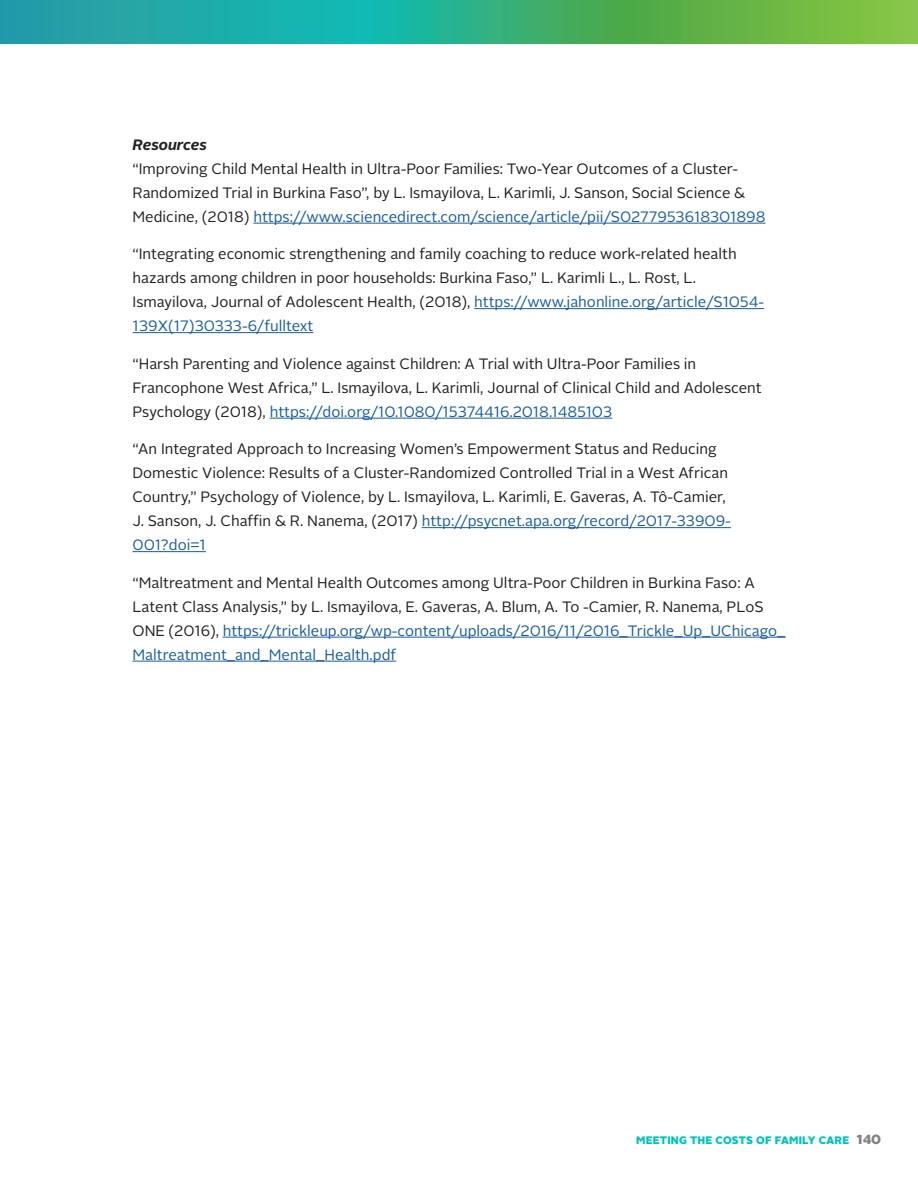
<style>
.page{position:relative;width:918px;height:1188px;background:#fff}
.page>*{position:absolute;margin:0;border:0;box-sizing:border-box;transform-origin:0 0}
.Body{font:15px/24px "Alright Sans";color:#231f20}
.Resources{font:italic 700 15px "Alright Sans";letter-spacing:-.005em;color:#231f20}
.t1{font:900 10.8px "Alright Sans";letter-spacing:.02em;color:#00c4b7}
.s1{color:#175d9e}
.s2{font-size:13.2px;color:#808285}
</style>
<div class="page">
<svg style="left:0;top:0;width:918px;height:43px;background:#3bb07d"></svg>
<hr style="left:253px;top:223px;width:513px;height:1px;background:#175d9e">
<hr style="left:474px;top:308px;width:290px;height:1px;background:#175d9e">
<hr style="left:133px;top:332px;width:180px;height:1px;background:#175d9e">
<hr style="left:270px;top:418px;width:342px;height:1px;background:#175d9e">
<hr style="left:422px;top:527px;width:309px;height:1px;background:#175d9e">
<hr style="left:133px;top:551px;width:73px;height:1px;background:#175d9e">
<hr style="left:223px;top:637px;width:562px;height:1px;background:#175d9e">
<hr style="left:133px;top:661px;width:263px;height:1px;background:#175d9e">
<p class="Resources" style="left:133px;top:134px;width:76px">Resources</p>
<p class="Body" style="left:133px;top:157px;width:634px">“Improving Child Mental Health in Ultra-Poor Families: Two-Year Outcomes of a Cluster-<br>Randomized Trial in Burkina Faso”, by L. Ismayilova, L. Karimli, J. Sanson, Social Science &amp;<br>Medicine, (2018) <span class="s1">https://www.sciencedirect.com/science/article/pii/S0277953618301898</span></p>
<p class="Body" style="left:133px;top:242px;width:633px">“Integrating economic strengthening and family coaching to reduce work-related health hazards among children in poor households: Burkina Faso,” L. Karimli L., L. Rost, L.<br>Ismayilova, Journal of Adolescent Health, (2018), <span class="s1">https://www.jahonline.org/article/S1054- 139X(17)30333-6/fulltext</span></p>
<p class="Body" style="left:133px;top:352px;width:631px">“Harsh Parenting and Violence against Children: A Trial with Ultra-Poor Families in<br>Francophone West Africa,” L. Ismayilova, L. Karimli, Journal of Clinical Child and Adolescent<br>Psychology (2018), <span class="s1">https://doi.org/10.1080/15374416.2018.1485103</span></p>
<p class="Body" style="left:133px;top:437px;width:600px">“An Integrated Approach to Increasing Women’s Empowerment Status and Reducing Domestic Violence: Results of a Cluster-Randomized Controlled Trial in a West African Country,” Psychology of Violence, by L. Ismayilova, L. Karimli, E. Gaveras, A. Tô-Camier, J. Sanson, J. Chaffin &amp; R. Nanema, (2017) <span class="s1">http://psycnet.apa.org/record/2017-33909- 001?doi=1</span></p>
<p class="Body" style="left:133px;top:571px;width:654px">“Maltreatment and Mental Health Outcomes among Ultra-Poor Children in Burkina Faso: A Latent Class Analysis,” by L. Ismayilova, E. Gaveras, A. Blum, A. To -Camier, R. Nanema, PLoS ONE (2016), <span class="s1">https://trickleup.org/wp-content/uploads/2016/11/2016_Trickle_Up_UChicago_ Maltreatment_and_Mental_Health.pdf</span></p>
<p class="t1" style="left:636px;top:1133px;width:247px">MEETING THE COSTS OF FAMILY CARE <span class="s2">140</span></p>
</div>
